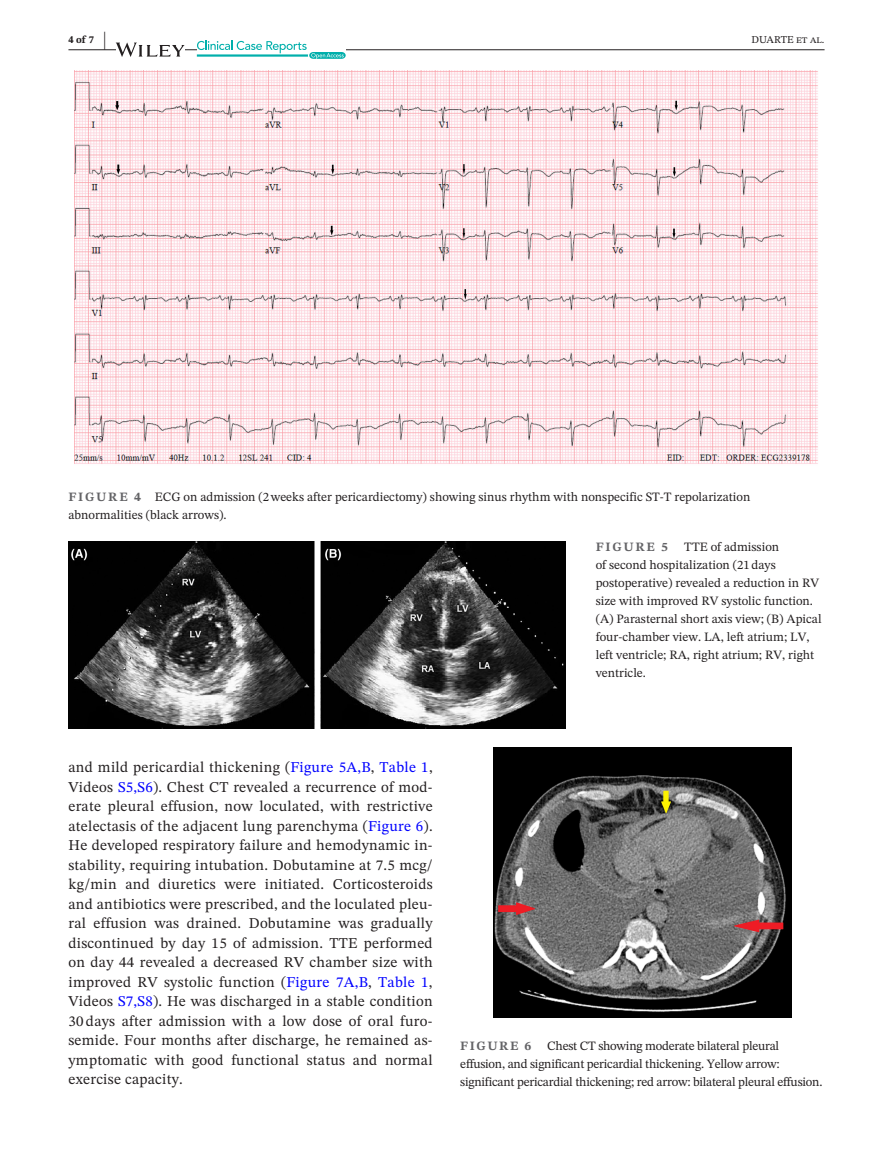
<style>
.page{position:relative;width:893px;height:1174px;background:#fff}
.page>*{position:absolute;margin:0;border:0;box-sizing:border-box;transform-origin:0 0}
.t1{font:15px/19.5px "STIX Two Text";letter-spacing:.02em;color:#231f20;text-align:justify}
.t2{font:12.75px/18px "STIX Two Text";color:#231f20}
.t3{font:12.75px/18px "STIX Two Text";letter-spacing:-.02em;color:#231f20}
.t4{font:700 12.75px "STIX Two Text";letter-spacing:.14em;color:#636366}
.t5{font:10.5px "STIX Two Text";color:#231f20}
.t6{font:700 10.5px "STIX Two Text";color:#231f20}
.s1{font-size:21px}
.s2{font-weight:700;color:#636366}
.s3{color:#00f}
</style>
<div class="page">
<hr style="left:68px;top:49px;width:756px;height:1px;background:#231f20">
<svg style="left:116px;top:43px;width:69px;height:14px"></svg>
<svg style="left:197px;top:41px;width:149px;height:18px"></svg>
<img style="left:74px;top:70px;width:744px;height:394px">
<img style="left:68px;top:541px;width:498px;height:187px">
<img style="left:494px;top:747px;width:297px;height:270px">
<p class="t6" style="left:68px;top:32px;width:39px">4 of 7 <span class="s1">|</span></p>
<p class="t5" style="left:752px;top:32px;width:74px">DUARTE et al.</p>
<p class="t2" style="left:68px;top:487px;width:683px"><span class="s2">FIGURE 4</span> ECG on admission (2weeks after pericardiectomy) showing sinus rhythm with nonspecific ST-T repolarization abnormalities (black arrows).</p>
<p class="t4" style="left:596px;top:537px;width:74px">FIGURE 5</p>
<p class="t2" style="left:596px;top:537px;width:227px;text-indent:89px">TTE of admission<br>of second hospitalization (21days postoperative) revealed a reduction in RV size with improved RV systolic function. (A) Parasternal short axis view; (B) Apical four-chamber view. LA, left atrium; LV, left ventricle; RA, right atrium; RV, right ventricle.</p>
<p class="t1" style="left:68px;top:757px;width:366px">and mild pericardial thickening (<span class="s3">Figure 5A,B</span>, <span class="s3">Table 1</span>, Videos <span class="s3">S5,S6</span>). Chest CT revealed a recurrence of mod&shy;erate pleural effusion, now loculated, with restrictive atelectasis of the adjacent lung parenchyma (<span class="s3">Figure 6</span>).<br>He developed respiratory failure and hemodynamic in&shy;stability, requiring intubation. Dobutamine at 7.5 mcg/ kg/min and diuretics were initiated. Corticosteroids and antibiotics were prescribed, and the loculated pleu&shy;ral effusion was drained. Dobutamine was gradually discontinued by day 15 of admission. TTE performed on day 44 revealed a decreased RV chamber size with improved RV systolic function (<span class="s3">Figure 7A,B</span>, <span class="s3">Table 1</span>, Videos <span class="s3">S7,S8</span>). He was discharged in a stable condition 30 days after admission with a low dose of oral furo&shy;semide. Four months after discharge, he remained as&shy;ymptomatic with good functional status and normal exercise capacity.</p>
<p class="t3" style="left:460px;top:1036px;width:364px"><span class="s2">FIGURE 6</span> Chest CT showing moderate bilateral pleural effusion, and significant pericardial thickening. Yellow arrow: significant pericardial thickening; red arrow: bilateral pleural effusion.</p>
</div>
